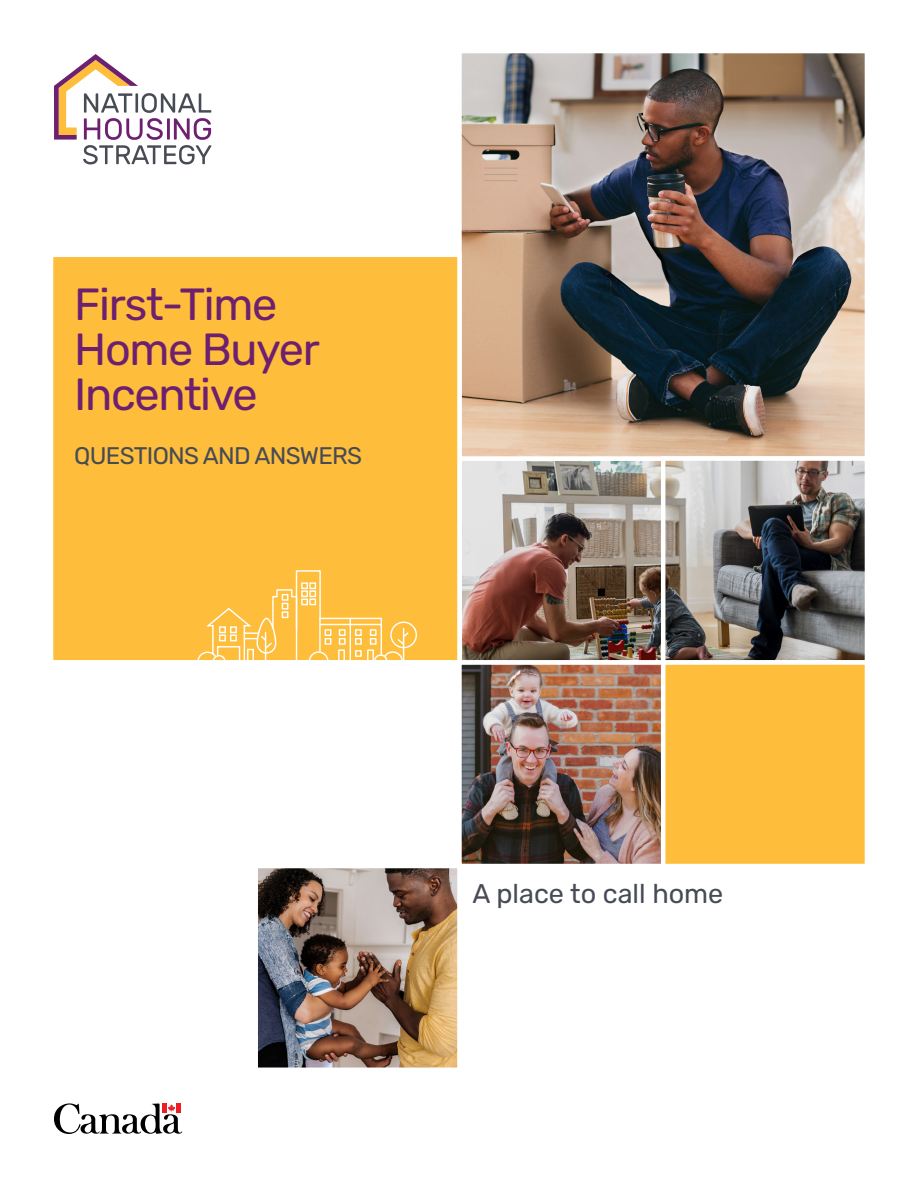
<style>
.page{position:relative;width:918px;height:1188px;background:#fff}
.page>*{position:absolute;margin:0;border:0;box-sizing:border-box;transform-origin:0 0}
.t1{font:45px/45px "Rubik";letter-spacing:-.03em;color:#6d206f}
.t2{font:27px "Rubik";color:#464b54}
.t3{font:24px "Rubik";letter-spacing:-.03em;color:#464b54}
</style>
<div class="page">
<img style="left:462px;top:665px;width:198px;height:198px">
<div style="left:457px;top:660px;width:208px;height:208px;border:4px solid #fff"></div>
<div style="left:661px;top:660px;width:208px;height:208px;background:#febd3b;border:4px solid #fff"></div>
<img style="left:462px;top:461px;width:198px;height:199px">
<div style="left:457px;top:456px;width:208px;height:209px;border:4px solid #fff"></div>
<img style="left:462px;top:54px;width:402px;height:402px">
<div style="left:457px;top:49px;width:412px;height:412px;border:4px solid #fff"></div>
<img style="left:666px;top:461px;width:198px;height:199px">
<div style="left:661px;top:456px;width:208px;height:209px;border:4px solid #fff"></div>
<div style="left:49px;top:253px;width:413px;height:412px;background:#febd3b;border:4px solid #fff"></div>
<img style="left:258px;top:869px;width:199px;height:198px">
<div style="left:253px;top:864px;width:209px;height:208px;border:4px solid #fff"></div>
<hr style="left:116px;top:661px;width:309px;height:1px;background:#fff">
<div style="left:390px;top:622px;width:27px;height:26px;border:1px solid #fff;border-radius:50%"></div>
<svg style="left:197px;top:570px;width:213px;height:93px"></svg>
<div style="left:309px;top:582px;width:7px;height:7px;border:1px solid #fff"></div>
<div style="left:301px;top:582px;width:7px;height:7px;border:1px solid #fff"></div>
<div style="left:338px;top:649px;width:7px;height:13px;border:1px solid #fff"></div>
<div style="left:367px;top:649px;width:7px;height:13px;border:1px solid #fff"></div>
<div style="left:309px;top:598px;width:7px;height:7px;border:1px solid #fff"></div>
<div style="left:301px;top:598px;width:7px;height:7px;border:1px solid #fff"></div>
<div style="left:309px;top:590px;width:7px;height:7px;border:1px solid #fff"></div>
<div style="left:301px;top:590px;width:7px;height:7px;border:1px solid #fff"></div>
<div style="left:282px;top:611px;width:6px;height:7px;border:1px solid #fff"></div>
<svg style="left:54px;top:54px;width:157px;height:110px"></svg>
<svg style="left:54px;top:1103px;width:128px;height:31px"></svg>
<div style="left:162px;top:1103px;width:5px;height:10px;background:#ee1d23"></div>
<div style="left:176px;top:1103px;width:5px;height:10px;background:#ee1d23"></div>
<h1 class="t1" style="left:74px;top:283px;width:247px">First-Time<br>Home Buyer<br>Incentive</h1>
<h2 class="t3" style="left:74px;top:442px;width:289px">QUESTIONS AND ANSWERS</h2>
<p class="t2" style="left:472px;top:878px;width:252px">A place to call home</p>
</div>
